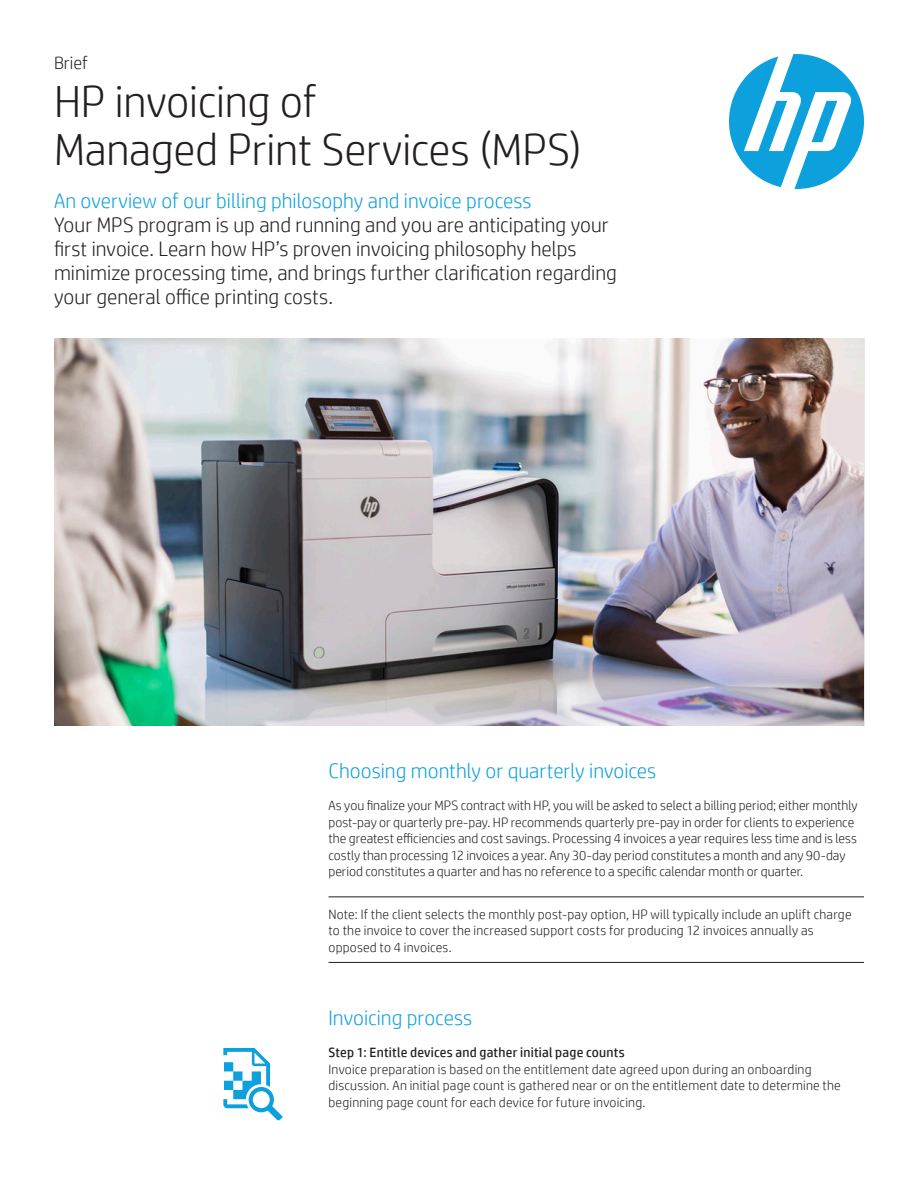
<style>
.page{position:relative;width:918px;height:1188px;background:#fff}
.page>*{position:absolute;margin:0;border:0;box-sizing:border-box;transform-origin:0 0}
.Cover_headline_30_32{font:300 45px/48px "HP Simplified";letter-spacing:-.005em;color:#231f20}
.Intro_14_16{font:300 21px/24px "HP Simplified";color:#231f20}
.Subhead_14_16_blue{font:300 21px "HP Simplified";color:#0ca0dd}
.Cover_subhead_14_16{font:300 21px "HP Simplified";color:#0ca0dd}
.Document_type_12_14{font:300 18px "HP Simplified";color:#231f20}
.Body{font:300 13.5px/16.5px "HP Simplified";letter-spacing:.005em;color:#231f20}
.Subhead_9_11_bold{font:13.5px "HP Simplified";letter-spacing:.015em;color:#231f20}
</style>
<div class="page">
<svg style="left:729px;top:54px;width:135px;height:135px"></svg>
<img style="left:54px;top:338px;width:810px;height:388px">
<hr style="left:328px;top:897px;width:536px;height:1px;background:#231f20">
<hr style="left:328px;top:962px;width:536px;height:1px;background:#231f20">
<svg style="left:223px;top:1048px;width:60px;height:72px"></svg>
<p class="Document_type_12_14" style="left:54px;top:52px;width:35px">Brief</p>
<p class="Cover_headline_30_32" style="left:54px;top:76px;width:529px">HP invoicing of<br>Managed Print Services (MPS)</p>
<p class="Cover_subhead_14_16" style="left:54px;top:188px;width:479px">An overview of our billing philosophy and invoice process</p>
<p class="Intro_14_16" style="left:54px;top:212px;width:564px">Your MPS program is up and running and you are anticipating your first invoice. Learn how HP’s proven invoicing philosophy helps minimize processing time, and brings further clarification regarding your general office printing costs.</p>
<p class="Subhead_14_16_blue" style="left:328px;top:758px;width:329px">Choosing monthly or quarterly invoices</p>
<p class="Body" style="left:328px;top:797px;width:531px">As you finalize your MPS contract with HP, you will be asked to select a billing period; either monthly post-pay or quarterly pre-pay. HP recommends quarterly pre-pay in order for clients to experience the greatest efficiencies and cost savings. Processing 4 invoices a year requires less time and is less costly than processing 12 invoices a year. Any 30-day period constitutes a month and any 90-day period constitutes a quarter and has no reference to a specific calendar month or quarter.</p>
<p class="Body" style="left:328px;top:906px;width:525px">Note: If the client selects the monthly post-pay option, HP will typically include an uplift charge to the invoice to cover the increased support costs for producing 12 invoices annually as opposed to 4 invoices.</p>
<p class="Subhead_14_16_blue" style="left:328px;top:1006px;width:145px">Invoicing process</p>
<p class="Subhead_9_11_bold" style="left:328px;top:1045px;width:298px">Step 1: Entitle devices and gather initial page counts</p>
<p class="Body" style="left:328px;top:1061px;width:514px">Invoice preparation is based on the entitlement date agreed upon during an onboarding discussion. An initial page count is gathered near or on the entitlement date to determine the beginning page count for each device for future invoicing.</p>
</div>
